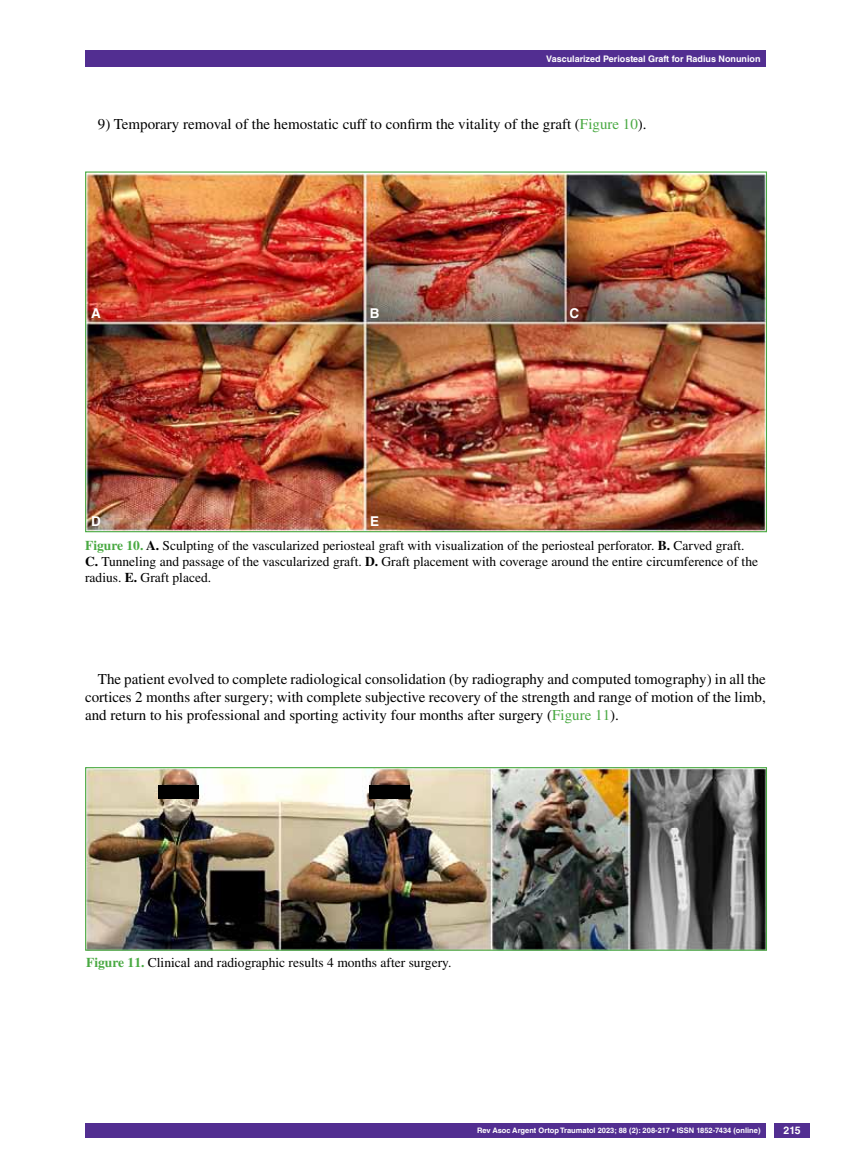
<style>
.page{position:relative;width:851px;height:1170px;background:#fff}
.page>*{position:absolute;margin:0;border:0;box-sizing:border-box;transform-origin:0 0}
.t1{font:15px/18px "Times LT Std";color:#000;text-align:justify}
.t2{font:13.5px/16.2px "Times LT Std";color:#000}
.t3{font:700 13.5px "Helvetica LT Std";color:#fff}
.t4{font:700 10.5px "Helvetica LT Std";color:#fff}
.t5{font:700 9px "Helvetica LT Std";color:#fff}
.t6{font:700 7.5px "Helvetica LT Std";color:#fff}
.s1{color:#49a942}
.s2{font-weight:700;color:#49a942}
.s3{font-weight:700}
</style>
<div class="page">
<div style="left:85px;top:50px;width:680px;height:17px;background:#522e91"></div>
<div style="left:85px;top:1123px;width:680px;height:14px;background:#522e91"></div>
<div style="left:774px;top:1123px;width:35px;height:14px;background:#522e91"></div>
<img style="left:87px;top:769px;width:677px;height:179px">
<div style="left:85px;top:767px;width:681px;height:183px;border:1px solid #49a942"></div>
<img style="left:87px;top:173px;width:677px;height:357px">
<div style="left:158px;top:785px;width:41px;height:14px;background:#000"></div>
<div style="left:369px;top:785px;width:41px;height:14px;background:#000"></div>
<p class="t5" style="left:546px;top:53px;width:216px">Vascularized Periosteal Graft for Radius Nonunion</p>
<p class="t1" style="left:98px;top:115px;width:550px">9) Temporary removal of the hemostatic cuff to confirm the vitality of the graft (<span class="s1">Figure 10</span>).</p>
<p class="t3" style="left:91px;top:304px;width:11px">A</p>
<p class="t3" style="left:369px;top:304px;width:11px">B</p>
<p class="t3" style="left:569px;top:304px;width:11px">C</p>
<p class="t3" style="left:91px;top:512px;width:11px">D</p>
<p class="t3" style="left:370px;top:512px;width:11px">E</p>
<p class="t2" style="left:85px;top:537px;width:674px"><span class="s2">Figure 10.</span> <span class="s3">A.</span> Sculpting of the vascularized periosteal graft with visualization of the periosteal perforator. <span class="s3">B.</span> Carved graft.<br><span class="s3">C.</span> Tunneling and passage of the vascularized graft. <span class="s3">D.</span> Graft placement with coverage around the entire circumference of the radius. <span class="s3">E.</span> Graft placed.</p>
<p class="t1" style="left:85px;top:669px;width:682px;text-indent:13px">The patient evolved to complete radiological consolidation (by radiography and computed tomography) in all the cortices 2 months after surgery; with complete subjective recovery of the strength and range of motion of the limb, and return to his professional and sporting activity four months after surgery (<span class="s1">Figure 11</span>).</p>
<p class="t2" style="left:86px;top:954px;width:366px"><span class="s2">Figure 11.</span> Clinical and radiographic results 4 months after surgery.</p>
<p class="t6" style="left:477px;top:1125px;width:285px">Rev Asoc Argent Ortop Traumatol 2023; 88 (2): 208-217 • ISSN 1852-7434 (online)</p>
<p class="t4" style="left:783px;top:1124px;width:19px">215</p>
</div>
